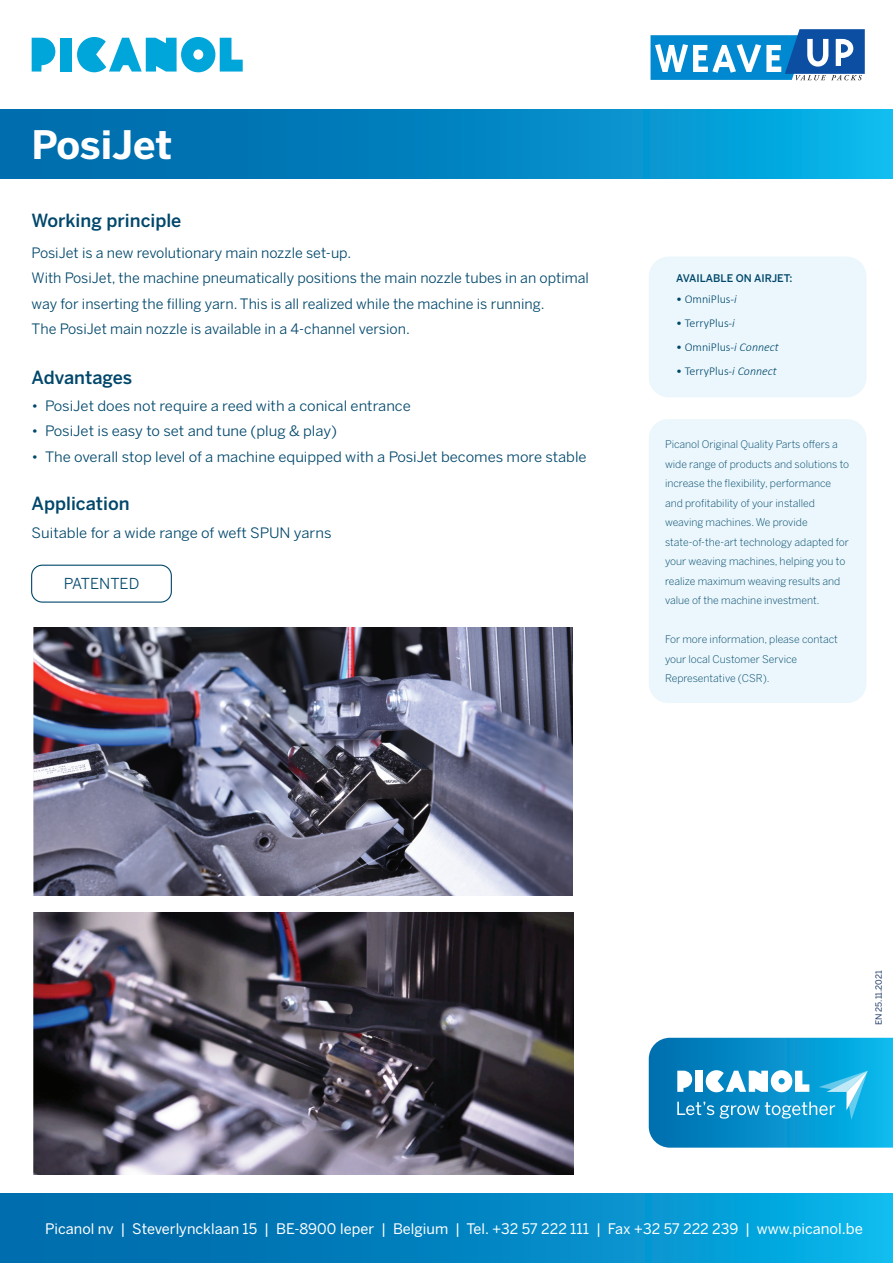
<style>
.page{position:relative;width:893px;height:1263px;background:#fff}
.page>*{position:absolute;margin:0;border:0;box-sizing:border-box;transform-origin:0 0}
.t1{font:700 39px "Benton Sans";color:#fff}
.t2{font:500 18px "Benton Sans";color:#00476b}
.t3{font:15px "Benton Sans";color:#00476b}
.t4{font:14.4px "Benton Sans";color:#fff}
.t5{font:14.25px/25.5px "Benton Sans";color:#00476b}
.t6{font:14.25px "Benton Sans";color:#00476b;scale:1.04 1}
.t7{font:300 12px "Calibri";color:#00476b}
.t8{font:300 10.5px/19.5px "Benton Sans";color:#00476b}
.t9{font:500 10.5px "Benton Sans";color:#00476b}
.t10{font:8.55px "Benton Sans";color:#193564}
.s1{font-style:italic}
.s2{font-size:14.85px}
</style>
<div class="page">
<div style="left:649px;top:419px;width:217px;height:284px;background:#ebf7fc;border-radius:20px"></div>
<div style="left:0;top:1194px;width:893px;height:69px;background:linear-gradient(to right,#0062a4,#08afe5)"></div>
<div style="left:0;top:109px;width:893px;height:69px;background:linear-gradient(to right,#0062a4,#09afe6)"></div>
<svg style="left:649px;top:1038px;width:244px;height:110px"></svg>
<svg style="left:77px;top:37px;width:166px;height:35px"></svg>
<svg style="left:32px;top:38px;width:23px;height:34px"></svg>
<div style="left:60px;top:38px;width:12px;height:34px;background:#00a5da"></div>
<svg style="left:650px;top:29px;width:215px;height:52px"></svg>
<div style="left:649px;top:256px;width:217px;height:141px;background:#ebf7fc;border-radius:20px"></div>
<img style="left:34px;top:627px;width:539px;height:268px">
<img style="left:34px;top:912px;width:539px;height:262px">
<div style="left:31px;top:565px;width:141px;height:38px;border:1px solid #00476b;border-radius:11px"></div>
<h1 class="t1" style="left:32px;top:121px;width:142px">PosiJet</h1>
<h2 class="t2" style="left:32px;top:210px;width:151px">Working principle</h2>
<p class="t5" style="left:32px;top:239px;width:559px">PosiJet is a new revolutionary main nozzle set-up.<br>With PosiJet, the machine pneumatically positions the main nozzle tubes in an optimal way for inserting the filling yarn. This is all realized while the machine is running.<br>The PosiJet main nozzle is available in a 4-channel version.</p>
<h2 class="t2" style="left:32px;top:367px;width:102px">Advantages</h2>
<h3 class="t6" style="left:32px;top:397px;width:366px">• PosiJet does not require a reed with a conical entrance</h3>
<h3 class="t6" style="left:32px;top:423px;width:295px">• PosiJet is easy to set and tune (plug &amp; play)</h3>
<h3 class="t6" style="left:32px;top:448px;width:535px">• The overall stop level of a machine equipped with a PosiJet becomes more stable</h3>
<h2 class="t2" style="left:32px;top:493px;width:99px">Application</h2>
<h3 class="t6" style="left:32px;top:524px;width:290px">Suitable for a wide range of weft SPUN yarns</h3>
<h3 class="t3" style="left:64px;top:574px;width:77px">PATENTED</h3>
<p class="t9" style="left:676px;top:272px;width:118px">AVAILABLE ON AIRJET:</p>
<p class="t7" style="left:676px;top:292px;width:62px">• OmniPlus-<span class="s1">i</span></p>
<p class="t7" style="left:676px;top:316px;width:60px">• TerryPlus-<span class="s1">i</span></p>
<p class="t7" style="left:676px;top:340px;width:104px">• OmniPlus-<span class="s1">i Connect</span></p>
<p class="t7" style="left:676px;top:364px;width:102px">• TerryPlus-<span class="s1">i Connect</span></p>
<p class="t8" style="left:665px;top:435px;width:186px">Picanol Original Quality Parts offers a wide range of products and solutions to increase the flexibility, performance and profitability of your installed weaving machines. We provide state-of-the-art technology adapted for your weaving machines, helping you to realize maximum weaving results and value of the machine investment.</p>
<p class="t8" style="left:665px;top:630px;width:174px">For more information, please contact your local Customer Service<br>Representative (CSR).</p>
<p class="t10" style="left:874px;top:1025px;width:56px;rotate:-90deg">EN 25.11.2021</p>
<h3 class="t4" style="left:45px;top:1220px;width:819px">Picanol nv | Steverlyncklaan 15 | BE-8900 Ieper | Belgium | Tel. +32 57 222 111 | Fax +32 57 222 239 | www.pica<span class="s2">nol.be</span></h3>
</div>
